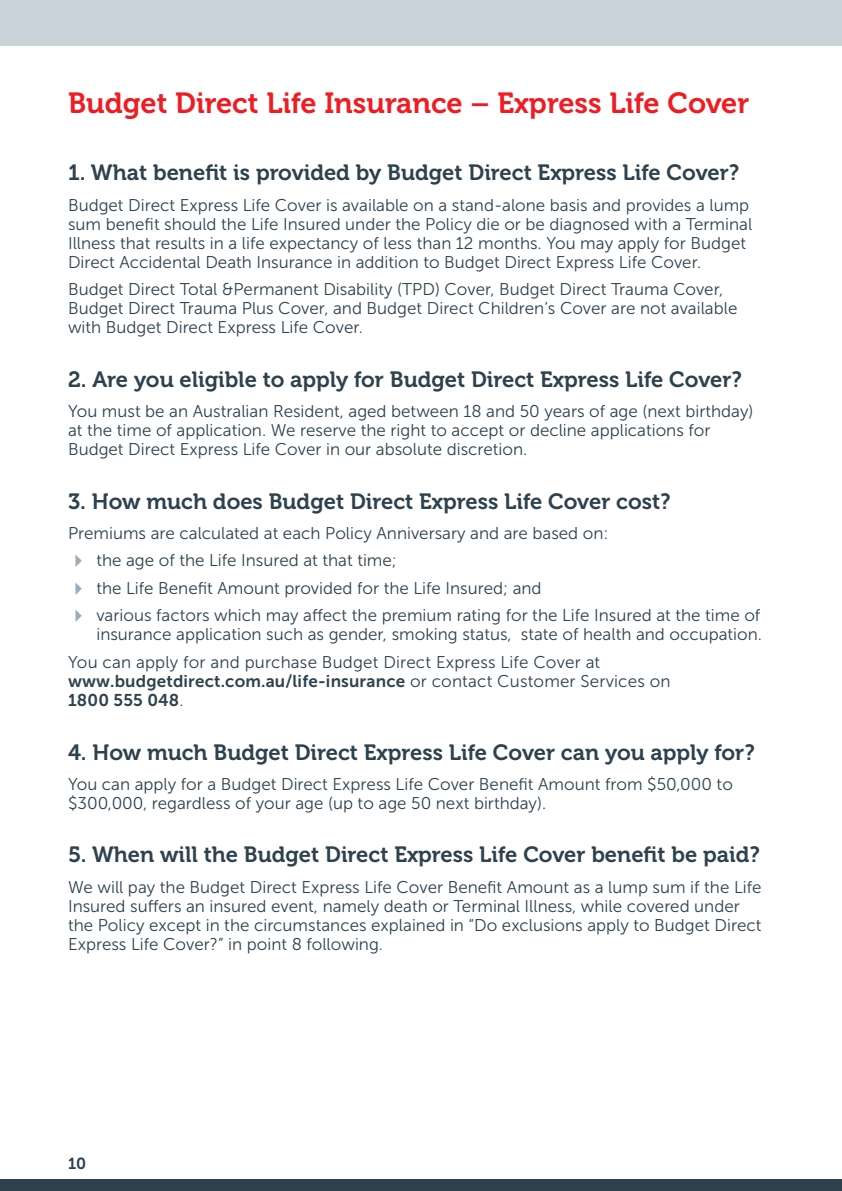
<style>
.page{position:relative;width:842px;height:1191px;background:#fff}
.page>*{position:absolute;margin:0;border:0;box-sizing:border-box;transform-origin:0 0}
.Heading_1{font:29px "Museo 700";color:#ee1d23}
.Heading_2{font:22px "Museo 700";color:#2d424d}
.Body_copy{font:17px/19px "Museo Sans 300";color:#2d424d}
.t1{font:16px "Museo Sans 700";color:#2d424d}
.s1{color:#9bacb6}
.s2{font-family:"Museo Sans 700"}
</style>
<div class="page">
<div style="left:0;top:0;width:842px;height:45px;background:#cad3d9"></div>
<div style="left:0;top:1179px;width:842px;height:12px;background:#2d424d"></div>
<p class="Heading_1" style="left:68px;top:86px;width:683px">Budget Direct Life Insurance – Express Life Cover</p>
<p class="Heading_2" style="left:68px;top:160px;width:673px">1. What benefit is provided by Budget Direct Express Life Cover?</p>
<p class="Body_copy" style="left:68px;top:195px;width:686px">Budget Direct Express Life Cover is available on a stand-alone basis and provides a lump sum benefit should the Life Insured under the Policy die or be diagnosed with a Terminal Illness that results in a life expectancy of less than 12 months. You may apply for Budget Direct Accidental Death Insurance in addition to Budget Direct Express Life Cover.</p>
<p class="Body_copy" style="left:68px;top:280px;width:671px">Budget Direct Total &amp;Permanent Disability (TPD) Cover, Budget Direct Trauma Cover,<br>Budget Direct Trauma Plus Cover, and Budget Direct Children’s Cover are not available with Budget Direct Express Life Cover.</p>
<p class="Heading_2" style="left:68px;top:367px;width:675px">2. Are you eligible to apply for Budget Direct Express Life Cover?</p>
<p class="Body_copy" style="left:68px;top:402px;width:687px">You must be an Australian Resident, aged between 18 and 50 years of age (next birthday) at the time of application. We reserve the right to accept or decline applications for<br>Budget Direct Express Life Cover in our absolute discretion.</p>
<p class="Heading_2" style="left:68px;top:489px;width:604px">3. How much does Budget Direct Express Life Cover cost?</p>
<p class="Body_copy" style="left:68px;top:523px;width:542px">Premiums are calculated at each Policy Anniversary and are based on:</p>
<p class="Body_copy" style="left:68px;top:551px;width:330px"><span class="s1">✔</span> the age of the Life Insured at that time;</p>
<p class="Body_copy" style="left:68px;top:578px;width:475px"><span class="s1">✔</span> the Life Benefit Amount provided for the Life Insured; and</p>
<p class="Body_copy" style="left:68px;top:606px;width:695px;text-align:right"><span class="s1">✔</span> various factors which may affect the premium rating for the Life Insured at the time of insurance application such as gender, smoking status, state of health and occupation.</p>
<p class="Body_copy" style="left:68px;top:652px;width:604px">You can apply for and purchase Budget Direct Express Life Cover at <span class="s2">www.budgetdirect.com.au/life-insurance</span> or contact Customer Services on<br><span class="s2">1800 555 048</span>.</p>
<p class="Heading_2" style="left:68px;top:739px;width:688px">4. How much Budget Direct Express Life Cover can you apply for?</p>
<p class="Body_copy" style="left:68px;top:774px;width:666px">You can apply for a Budget Direct Express Life Cover Benefit Amount from $50,000 to $300,000, regardless of your age (up to age 50 next birthday).</p>
<p class="Heading_2" style="left:68px;top:842px;width:693px">5. When will the Budget Direct Express Life Cover benefit be paid?</p>
<p class="Body_copy" style="left:68px;top:877px;width:695px">We will pay the Budget Direct Express Life Cover Benefit Amount as a lump sum if the Life Insured suffers an insured event, namely death or Terminal Illness, while covered under the Policy except in the circumstances explained in “Do exclusions apply to Budget Direct Express Life Cover?” in point 8 following.</p>
<p class="t1" style="left:68px;top:1154px;width:20px">10</p>
</div>
